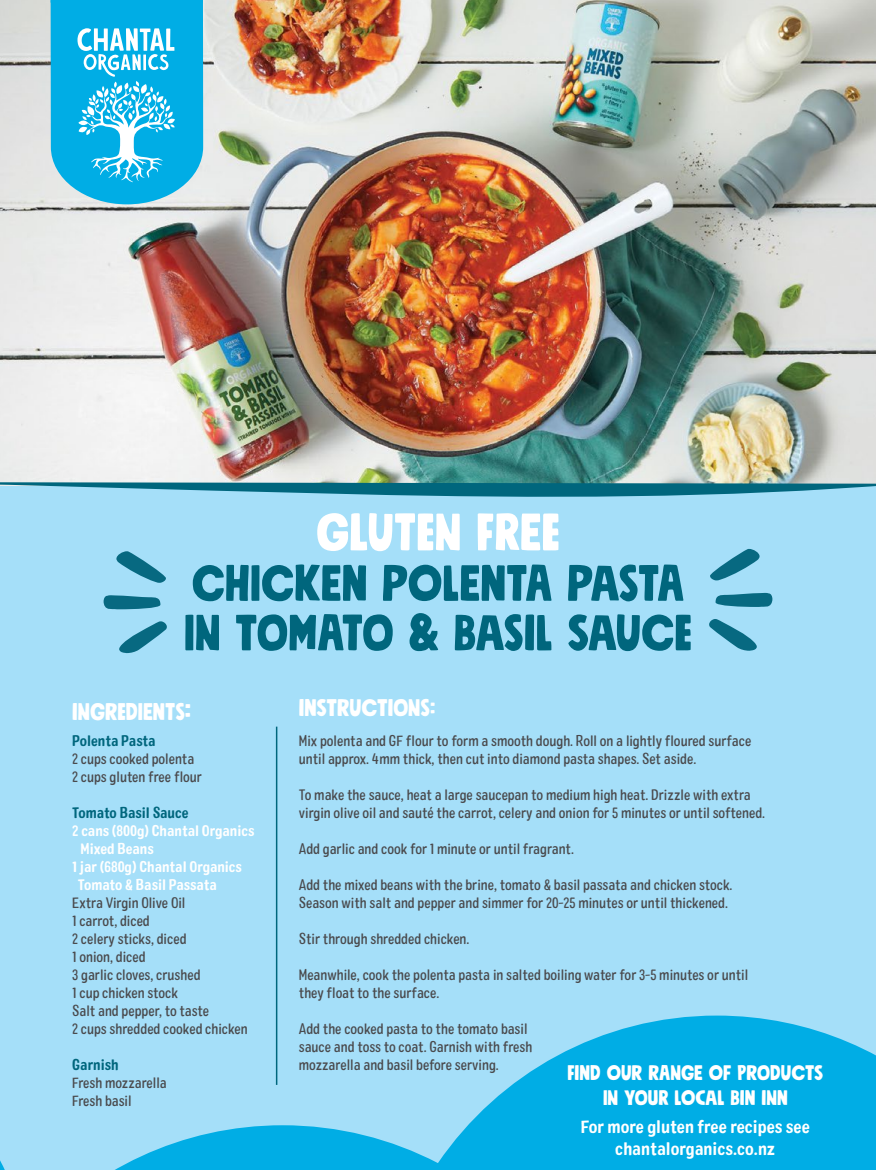
<style>
.page{position:relative;width:876px;height:1170px;background:#fff}
.page>*{position:absolute;margin:0;border:0;box-sizing:border-box;transform-origin:0 0}
.t1{font:52.5px "Mindset";color:#fff}
.t2{font:50.7px/49.5px "Mindset";color:#00667d}
.t3{font:24px "Mindset";color:#fff}
.t4{font:21px/25.2px "Mindset";color:#fff;text-align:center}
.t5{font:18px/21.6px "Colby Nr Bld";color:#fff;text-align:center}
.t6{font:15px/18px "Colby Nr Med";color:#4a4a4d}
.t7{font:15px "Colby Nr Bld";color:#fff}
.t8{font:15px "Colby Nr Bld";color:#00667d}
.s1{font-size:28.5px}
</style>
<div class="page">
<div style="left:0;top:166px;width:876px;height:1003px;background:#a5dff9"></div>
<img style="left:0;top:0;width:876px;height:482px">
<svg style="left:0;top:977px;width:876px;height:192px"></svg>
<hr style="left:276px;top:726px;width:1px;height:358px;background:#00667d">
<svg style="left:710px;top:549px;width:49px;height:31px"></svg>
<svg style="left:715px;top:593px;width:57px;height:14px"></svg>
<svg style="left:709px;top:619px;width:48px;height:31px"></svg>
<svg style="left:116px;top:551px;width:50px;height:31px"></svg>
<svg style="left:104px;top:595px;width:56px;height:14px"></svg>
<svg style="left:119px;top:621px;width:48px;height:32px"></svg>
<svg style="left:51px;top:0;width:152px;height:204px;background:#30bbe8"></svg>
<svg style="left:0;top:482px;width:876px;height:15px"></svg>
<h1 class="t1" style="left:316px;top:497px;width:245px">GLUTEN FREE</h1>
<h2 class="t2" style="left:184px;top:558px;width:510px">CHICKEN POLENTA PASTA<br>IN TOMATO &amp; BASIL SAUCE</h2>
<h3 class="t3" style="left:72px;top:695px;width:120px">INGREDIENTS<span class="s1">:</span></h3>
<h3 class="t3" style="left:299px;top:691px;width:138px">INSTRUCTIONS:</h3>
<p class="t8" style="left:72px;top:730px;width:85px">Polenta Pasta</p>
<p class="t6" style="left:72px;top:749px;width:131px">2 cups cooked polenta<br>2 cups gluten free flour</p>
<p class="t8" style="left:72px;top:802px;width:118px">Tomato Basil Sauce</p>
<p class="t7" style="left:72px;top:820px;width:184px">2 cans (800g) Chantal Organics</p>
<p class="t7" style="left:81px;top:838px;width:75px">Mixed Beans</p>
<p class="t7" style="left:72px;top:856px;width:171px">1 jar (680g) Chantal Organics</p>
<p class="t7" style="left:78px;top:874px;width:141px">Tomato &amp; Basil Passata</p>
<p class="t6" style="left:72px;top:893px;width:177px">Extra Virgin Olive Oil<br>1 carrot, diced<br>2 celery sticks, diced<br>1 onion, diced<br>3 garlic cloves, crushed<br>1 cup chicken stock<br>Salt and pepper, to taste<br>2 cups shredded cooked chicken</p>
<p class="t8" style="left:72px;top:1054px;width:48px">Garnish</p>
<p class="t6" style="left:72px;top:1073px;width:96px">Fresh mozzarella<br>Fresh basil</p>
<p class="t6" style="left:299px;top:731px;width:454px">Mix polenta and GF flour to form a smooth dough. Roll on a lightly floured surface until approx. 4mm thick, then cut into diamond pasta shapes. Set aside.</p>
<p class="t6" style="left:299px;top:785px;width:468px">To make the sauce, heat a large saucepan to medium high heat. Drizzle with extra virgin olive oil and sauté the carrot, celery and onion for 5 minutes or until softened.</p>
<p class="t6" style="left:299px;top:839px;width:277px">Add garlic and cook for 1 minute or until fragrant.</p>
<p class="t6" style="left:299px;top:875px;width:435px">Add the mixed beans with the brine, tomato &amp; basil passata and chicken stock.<br>Season with salt and pepper and simmer for 20-25 minutes or until thickened.</p>
<p class="t6" style="left:299px;top:929px;width:172px">Stir through shredded chicken.</p>
<p class="t6" style="left:299px;top:965px;width:451px">Meanwhile, cook the polenta pasta in salted boiling water for 3-5 minutes or until they float to the surface.</p>
<p class="t6" style="left:299px;top:1019px;width:235px">Add the cooked pasta to the tomato basil sauce and toss to coat. Garnish with fresh mozzarella and basil before serving.</p>
<h3 class="t4" style="left:567px;top:1059px;width:258px">FIND OUR RANGE OF PRODUCTS<br>IN YOUR LOCAL BIN INN</h3>
<p class="t5" style="left:581px;top:1115px;width:230px">For more gluten free recipes see chantalorganics.co.nz</p>
</div>
